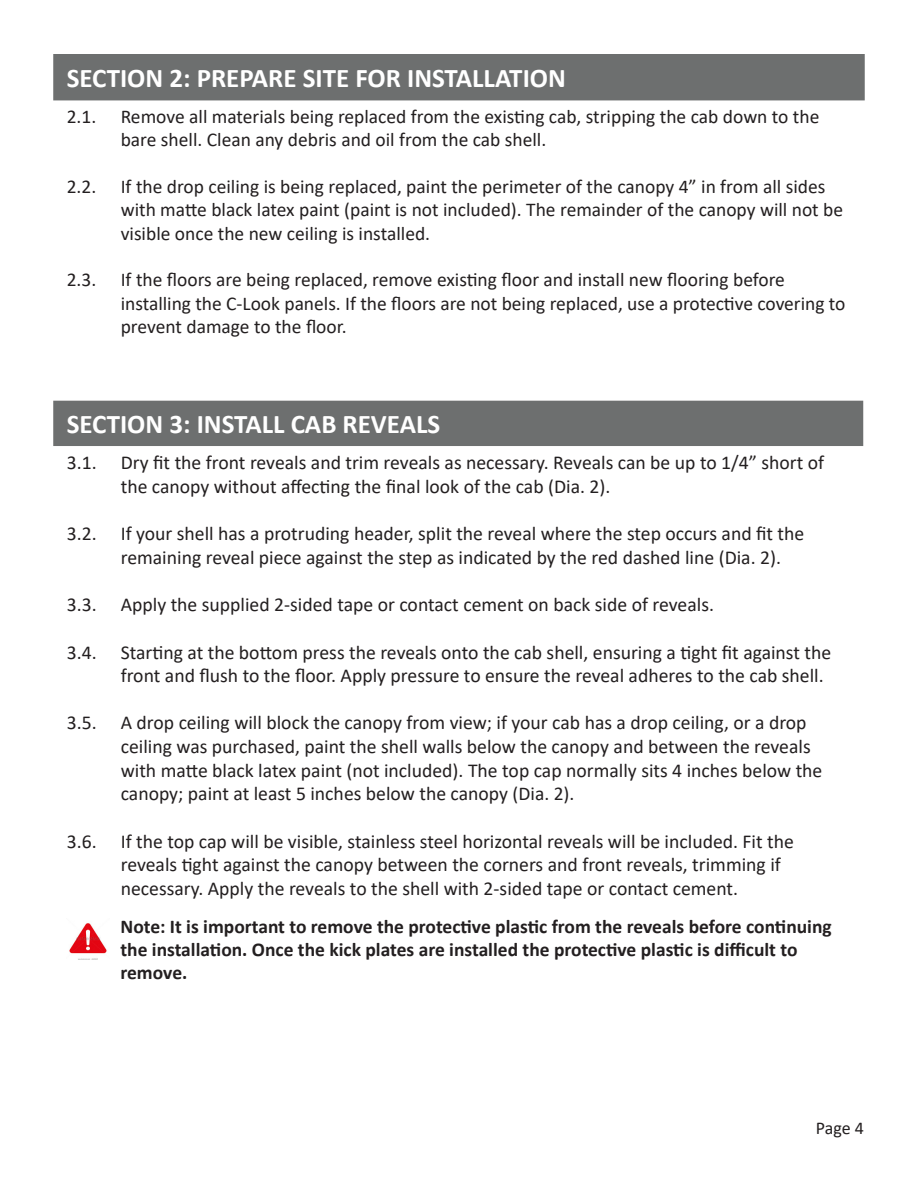
<style>
.page{position:relative;width:918px;height:1188px;background:#fff}
.page>*{position:absolute;margin:0;border:0;box-sizing:border-box;transform-origin:0 0}
.t1{font:700 27px "Calibri";color:#fff}
.t2{font:19.65px/23.7px "Calibri";color:#231f20}
.t3{font:19.5px/23.4px "Calibri";color:#231f20}
.t4{font:700 19.5px "Calibri";color:#231f20}
.t5{font:18px "Calibri";color:#231f20}
.s1{font-size:19.5px}
</style>
<div class="page">
<div style="left:53px;top:54px;width:812px;height:46px;background:#6d6f6f"></div>
<div style="left:53px;top:401px;width:810px;height:45px;background:#6d6f6f"></div>
<img style="left:69px;top:923px;width:38px;height:36px">
<p class="t1" style="left:67px;top:59px;width:501px">SECTION 2: PREPARE SITE FOR INSTALLATION</p>
<p class="t3" style="left:67px;top:104px;width:31px">2.1.</p>
<p class="t3" style="left:121px;top:104px;width:700px">Remove all materials being replaced from the existing cab, stripping the cab down to the bare shell. Clean any debris and oil from the cab shell.</p>
<p class="t3" style="left:67px;top:174px;width:31px">2.2.</p>
<p class="t3" style="left:121px;top:174px;width:724px">If the drop ceiling is being replaced, paint the perimeter of the canopy 4” in from all sides with matte black latex paint (paint is not included). The remainder of the canopy will not be visible once the new ceiling is installed.</p>
<p class="t3" style="left:67px;top:268px;width:31px">2.3.</p>
<p class="t3" style="left:121px;top:268px;width:726px">If the floors are being replaced, remove existing floor and install new flooring before installing the C-Look panels. If the floors are not being replaced, use a protective covering to prevent damage to the floor.</p>
<p class="t1" style="left:67px;top:405px;width:375px">SECTION 3: INSTALL CAB REVEALS</p>
<p class="t2" style="left:121px;top:451px;width:705px;text-indent:-54px">3.1. Dry fit the front reveals and trim reveals as necessary. Reveals can be up to 1/4” short of the canopy without affecting the final look of the cab (Dia. 2).</p>
<p class="t2" style="left:67px;top:521px;width:739px">3.2. If your shell has a protruding header, split the reveal where the step occurs and fit the</p>
<p class="t2" style="left:121px;top:545px;width:662px">remaining reveal piece against the step as indicated by the red dashed line (Dia. 2).</p>
<p class="t2" style="left:67px;top:592px;width:649px">3.3. Apply the supplied 2-sided tape or contact cement on back side of reveals.</p>
<p class="t2" style="left:121px;top:640px;width:712px;text-indent:-54px">3.4. Starting at the bottom press the reveals onto the cab shell, ensuring a tight fit against the front and flush to the floor. Apply pressure to ensure the reveal adheres to the cab shell.</p>
<p class="t2" style="left:67px;top:711px;width:741px">3.5. A drop ceiling will block the canopy from view; if your cab has a drop ceiling, or a drop</p>
<p class="t2" style="left:121px;top:734px;width:703px">ceiling was purchased, paint the shell walls below the canopy and between the reveals with matte black latex paint (not included). The top cap normally sits 4 inches below the canopy; paint at least 5 inches below the canopy <span class="s1">(Dia. 2).</span></p>
<p class="t2" style="left:67px;top:829px;width:729px">3.6. If the top cap will be visible, stainless steel horizontal reveals will be included. Fit the</p>
<p class="t2" style="left:121px;top:852px;width:662px">reveals tight against the canopy between the corners and front reveals, trimming if</p>
<p class="t2" style="left:121px;top:876px;width:619px">necessary. Apply the reveals to the shell with 2-sided tape or contact cement.</p>
<p class="t4" style="left:120px;top:912px;width:713px">Note: It is important to remove the protective plastic from the reveals before continuing</p>
<p class="t4" style="left:120px;top:936px;width:679px">the installation. Once the kick plates are installed the protective plastic is difficult to</p>
<p class="t4" style="left:120px;top:959px;width:68px">remove.</p>
<p class="t5" style="left:816px;top:1116px;width:50px">Page 4</p>
</div>
